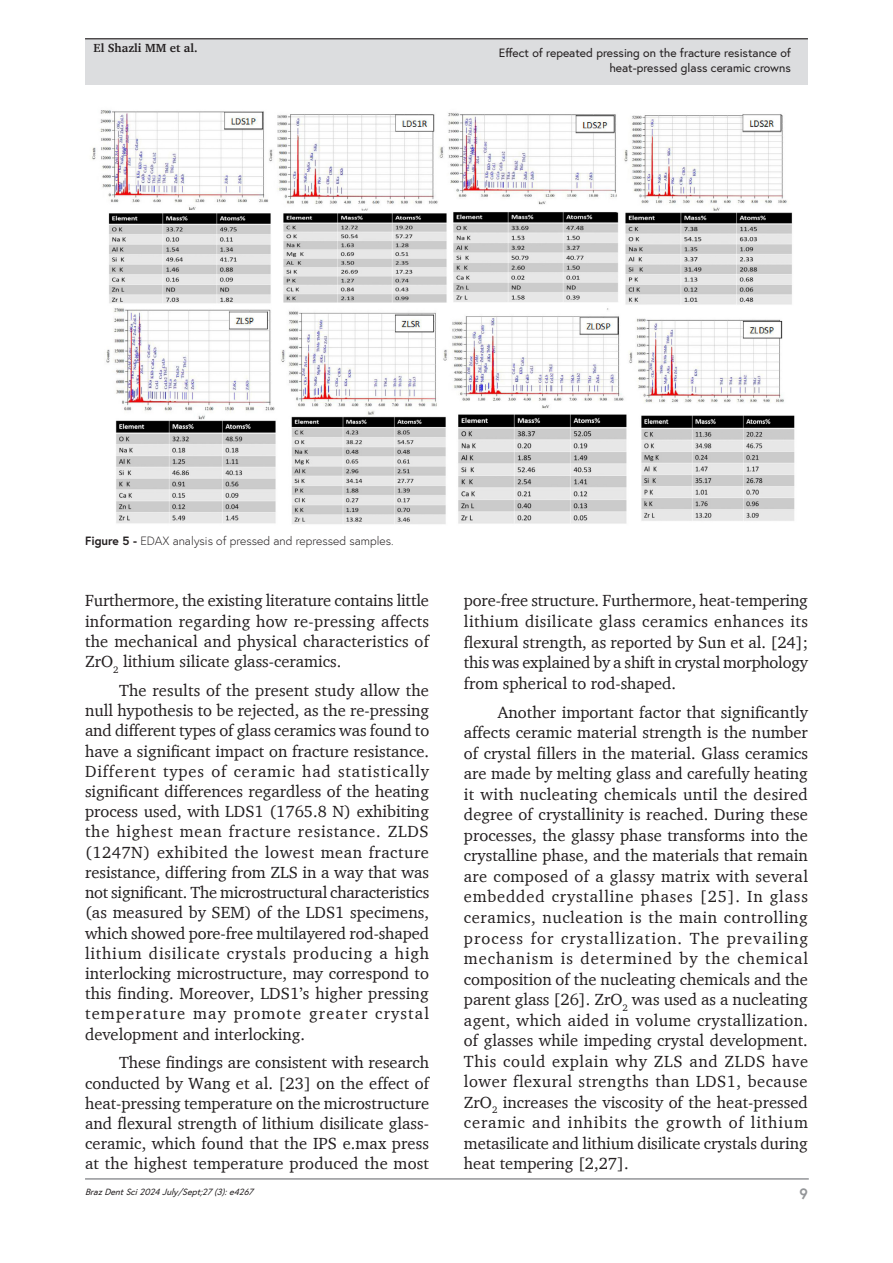
<style>
.page{position:relative;width:893px;height:1263px;background:#fff}
.page>*{position:absolute;margin:0;border:0;box-sizing:border-box;transform-origin:0 0}
.Paragraph{font:16.5px/20.5px "Charter";color:#231f20;text-align:justify}
.t1{font:700 15px "Europa";color:#939598}
.t2{font:12px/14.4px "Europa";color:#231f20;text-align:right}
.FigureCaption{font:300 12px "Europa";color:#231f20}
.t3{font:700 12px "Charter";color:#231f20}
.t4{font:italic 9px "Europa";color:#231f20}
.s1{font-weight:700}
</style>
<div class="page">
<hr style="left:85px;top:1178px;width:724px;height:2px;background:#939598">
<div style="left:85px;top:39px;width:723px;height:46px;background:#dcdddf"></div>
<hr style="left:85px;top:38px;width:723px;height:1px;background:#231f20">
<img style="left:92px;top:110px;width:703px;height:414px">
<p class="t3" style="left:94px;top:41px;width:105px">El Shazli MM et al.</p>
<p class="t2" style="left:499px;top:46px;width:294px">Effect of repeated pressing on the fracture resistance of heat-pressed glass ceramic crowns</p>
<p class="FigureCaption" style="left:85px;top:533px;width:310px"><span class="s1">Figure 5 -</span> EDAX analysis of pressed and repressed samples.</p>
<p class="Paragraph" style="left:85px;top:590px;width:346px">Furthermore, the existing literature contains little information regarding how re-pressing affects the mechanical and physical characteristics of ZrO<sub>2</sub> lithium silicate glass-ceramics.</p>
<p class="Paragraph" style="left:85px;top:680px;width:346px;text-indent:34px">The results of the present study allow the null hypothesis to be rejected, as the re-pressing and different types of glass ceramics was found to have a significant impact on fracture resistance.<br>Different types of ceramic had statistically significant differences regardless of the heating process used, with LDS1 (1765.8 N) exhibiting the highest mean fracture resistance. ZLDS (1247N) exhibited the lowest mean fracture resistance, differing from ZLS in a way that was not significant. The microstructural characteristics (as measured by SEM) of the LDS1 specimens, which showed pore-free multilayered rod-shaped lithium disilicate crystals producing a high interlocking microstructure, may correspond to this finding. Moreover, LDS1’s higher pressing temperature may promote greater crystal development and interlocking.</p>
<p class="Paragraph" style="left:85px;top:1052px;width:346px;text-indent:34px">These findings are consistent with research conducted by Wang et al. [23] on the effect of heat-pressing temperature on the microstructure and flexural strength of lithium disilicate glass&shy;ceramic, which found that the IPS e.max press at the highest temperature produced the most</p>
<p class="t4" style="left:85px;top:1185px;width:173px">BrazDentSci2024July/Sept;27(3):e4267</p>
<p class="Paragraph" style="left:464px;top:590px;width:346px">pore-free structure. Furthermore, heat-tempering lithium disilicate glass ceramics enhances its flexural strength, as reported by Sun et al. [24]; this was explained by a shift in crystal morphology from spherical to rod-shaped.</p>
<p class="Paragraph" style="left:464px;top:701px;width:346px;text-indent:34px">Another important factor that significantly affects ceramic material strength is the number of crystal fillers in the material. Glass ceramics are made by melting glass and carefully heating it with nucleating chemicals until the desired degree of crystallinity is reached. During these processes, the glassy phase transforms into the crystalline phase, and the materials that remain are composed of a glassy matrix with several embedded crystalline phases [25]. In glass ceramics, nucleation is the main controlling process for crystallization. The prevailing mechanism is determined by the chemical composition of the nucleating chemicals and the parent glass [26]. ZrO<sub>2</sub> was used as a nucleating agent, which aided in volume crystallization. of glasses while impeding crystal development.<br>This could explain why ZLS and ZLDS have lower flexural strengths than LDS1, because ZrO<sub>2</sub> increases the viscosity of the heat-pressed ceramic and inhibits the growth of lithium metasilicate and lithium disilicate crystals during heat tempering [2,27].</p>
<p class="t1" style="left:799px;top:1184px;width:10px">9</p>
</div>
